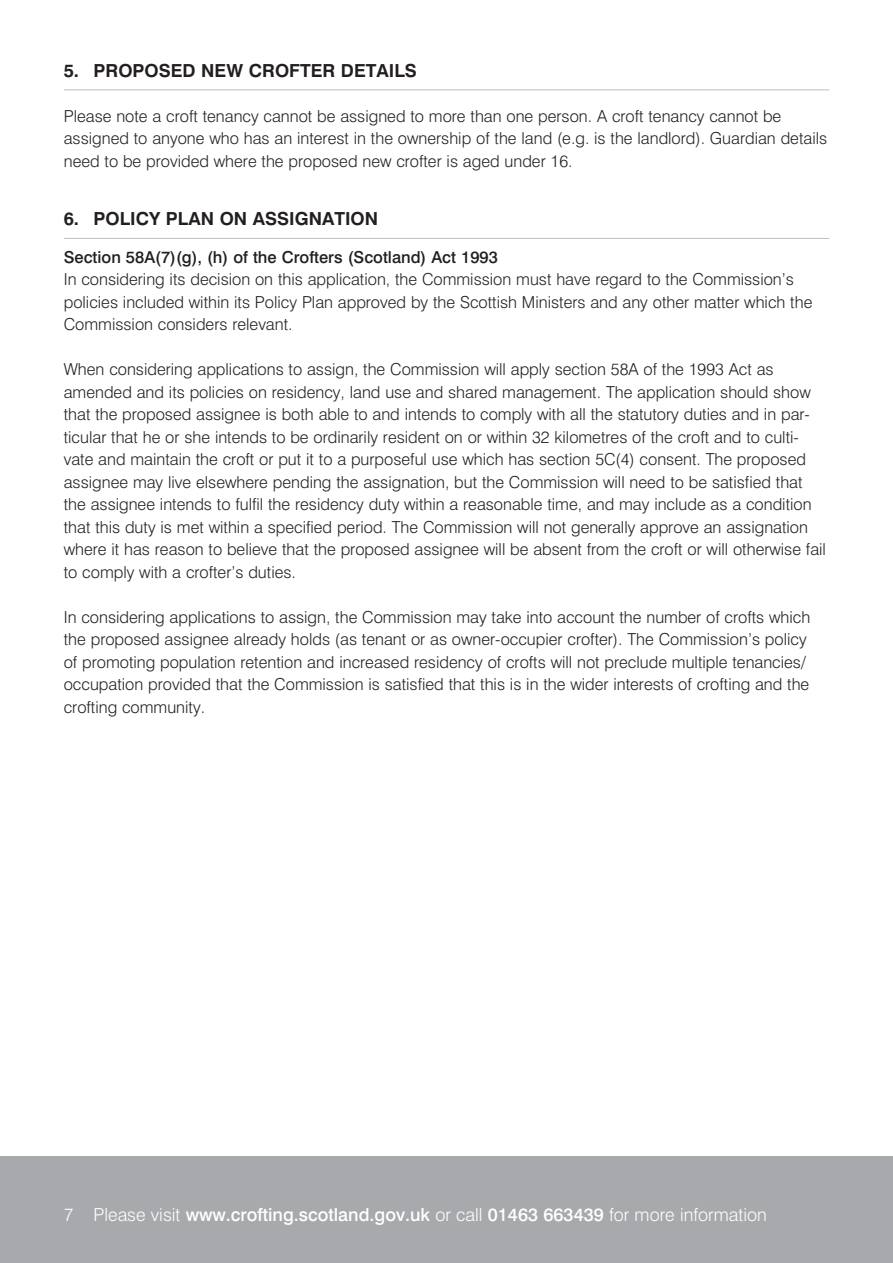
<style>
.page{position:relative;width:893px;height:1263px;background:#fff}
.page>*{position:absolute;margin:0;border:0;box-sizing:border-box;transform-origin:0 0}
.t1{font:500 18px "Swiss 721 BT";color:#fff}
.t2{font:700 18px "Swiss 721 BT";color:#231f20}
.t3{font:300 16.5px/22.5px "Swiss 721 BT";color:#231f20}
.t4{font:500 16.5px "Swiss 721 BT";color:#231f20}
.s1{font-weight:300}
</style>
<div class="page">
<div style="left:0;top:1157px;width:893px;height:106px;background:#a7a9ac"></div>
<hr style="left:64px;top:89px;width:765px;height:1px;background:#bcbec0">
<hr style="left:64px;top:238px;width:765px;height:1px;background:#bcbec0">
<p class="t2" style="left:64px;top:59px;width:354px">5. PROPOSED NEW CROFTER DETAILS</p>
<p class="t3" style="left:64px;top:104px;width:765px">Please note a croft tenancy cannot be assigned to more than one person. A croft tenancy cannot be assigned to anyone who has an interest in the ownership of the land (e.g. is the landlord). Guardian details need to be provided where the proposed new crofter is aged under 16.</p>
<p class="t2" style="left:64px;top:208px;width:316px">6. POLICY PLAN ON ASSIGNATION</p>
<p class="t4" style="left:64px;top:247px;width:436px">Section 58A(7)(g), (h) of the Crofters (Scotland) Act 1993</p>
<p class="t3" style="left:64px;top:268px;width:750px">In considering its decision on this application, the Commission must have regard to the Commission’s policies included within its Policy Plan approved by the Scottish Ministers and any other matter which the<br>Commission considers relevant.</p>
<p class="t3" style="left:64px;top:358px;width:764px">When considering applications to assign, the Commission will apply section 58A of the 1993 Act as amended and its policies on residency, land use and shared management. The application should show that the proposed assignee is both able to and intends to comply with all the statutory duties and in par&shy;ticular that he or she intends to be ordinarily resident on or within 32 kilometres of the croft and to culti&shy;vate and maintain the croft or put it to a purposeful use which has section 5C(4) consent. The proposed assignee may live elsewhere pending the assignation, but the Commission will need to be satisfied that the assignee intends to fulfil the residency duty within a reasonable time, and may include as a condition that this duty is met within a specified period. The Commission will not generally approve an assignation where it has reason to believe that the proposed assignee will be absent from the croft or will otherwise fail to comply with a crofter’s duties.</p>
<p class="t3" style="left:64px;top:606px;width:748px">In considering applications to assign, the Commission may take into account the number of crofts which the proposed assignee already holds (as tenant or as owner-occupier crofter). The Commission’s policy of promoting population retention and increased residency of crofts will not preclude multiple tenancies/ occupation provided that the Commission is satisfied that this is in the wider interests of crofting and the crofting community.</p>
<p class="t1" style="left:64px;top:1203px;width:704px"><span class="s1">7 Please visit</span> www.crofting.scotland.gov.uk <span class="s1">or call</span> 01463 663439 <span class="s1">for more information</span></p>
</div>
